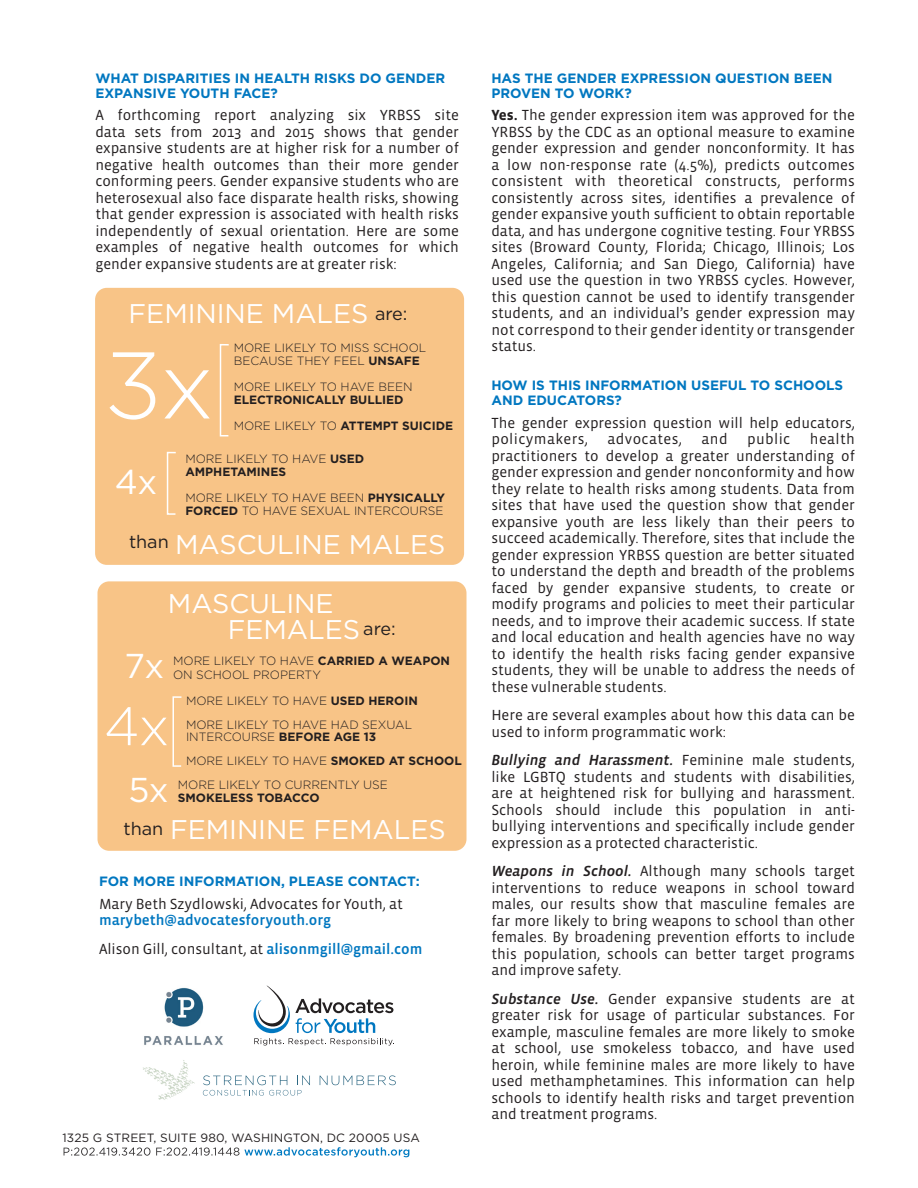
<style>
.page{position:relative;width:918px;height:1188px;background:#fff}
.page>*{position:absolute;margin:0;border:0;box-sizing:border-box;transform-origin:0 0}
.BODY_COPY{font:300 94.5px "Gotham";color:#fff}
.BODY_COPY-2{font:300 54px "Gotham";color:#fff}
.BODY_COPY-3{font:34.5px "Gotham";color:#fff}
.BODY_COPY-4{font:27px "Gotham";color:#fff}
.BODY_COPY-5{font:18px "Gotham";color:#231f20}
.BODY_COPY-6{font:15px/16.5px "Vista Sans OT";color:#231f20;text-align:justify}
.BODY_COPY-7{font:15px "Vista Sans OT";letter-spacing:.025em;color:#231f20}
.PP_HEADING{font:700 13.5px/15px "Gotham";color:#0077c0}
.BODY_COPY-8{font:300 12px/13.5px "Gotham";color:#231f20}
.BODY_COPY-9{font:700 12px/13.5px "Gotham";color:#231f20}
.BODY_COPY-10{font:12px "Gotham";letter-spacing:.01em;color:#231f20}
.s1{font-weight:700}
.s2{font-weight:300}
.s3{font-weight:500;color:#0077c0}
.s4{font-weight:500;font-style:italic}
</style>
<div class="page">
<svg style="left:64px;top:1147px;width:345px;height:10px"></svg>
<div style="left:95px;top:288px;width:369px;height:277px;background:#f8c487;border-radius:12px"></div>
<div style="left:98px;top:581px;width:368px;height:270px;background:#f8c487;border-radius:12px"></div>
<div style="left:220px;top:344px;width:9px;height:93px;border:2px solid #fff"></div>
<div style="left:173px;top:696px;width:9px;height:71px;border:2px solid #fff"></div>
<div style="left:167px;top:452px;width:10px;height:63px;border:2px solid #fff"></div>
<img style="left:144px;top:987px;width:79px;height:58px">
<svg style="left:143px;top:1060px;width:52px;height:40px"></svg>
<svg style="left:320px;top:1075px;width:76px;height:10px"></svg>
<svg style="left:203px;top:1075px;width:107px;height:21px"></svg>
<svg style="left:253px;top:985px;width:141px;height:61px"></svg>
<p class="PP_HEADING" style="left:95px;top:70px;width:351px">WHAT DISPARITIES IN HEALTH RISKS DO GENDER<br>EXPANSIVE YOUTH FACE?</p>
<p class="BODY_COPY-6" style="left:95px;top:107px;width:365px">A forthcoming report analyzing six YRBSS site data sets from 2013 and 2015 shows that gender expansive students are at higher risk for a number of negative health outcomes than their more gender conforming peers. Gender expansive students who are heterosexual also face disparate health risks, showing that gender expression is associated with health risks independently of sexual orientation. Here are some examples of negative health outcomes for which gender expansive students are at greater risk:</p>
<p class="BODY_COPY-4" style="left:129px;top:297px;width:241px">FEMININE MALES</p>
<p class="BODY_COPY" style="left:104px;top:325px;width:111px">3x</p>
<p class="BODY_COPY-8" style="left:234px;top:341px;width:194px">MORE LIKELY TO MISS SCHOOL<br>BECAUSE THEY FEEL <span class="s1">UNSAFE</span></p>
<p class="BODY_COPY-5" style="left:375px;top:302px;width:34px">are:</p>
<p class="BODY_COPY-9" style="left:234px;top:380px;width:180px"><span class="s2">MORE LIKELY TO HAVE BEEN<br></span>ELECTRONICALLY BULLIED</p>
<p class="BODY_COPY-9" style="left:234px;top:419px;width:221px"><span class="s2">MORE LIKELY TO</span> ATTEMPT SUICIDE</p>
<p class="BODY_COPY-3" style="left:115px;top:460px;width:44px">4x</p>
<p class="BODY_COPY-8" style="left:185px;top:452px;width:180px">MORE LIKELY TO HAVE <span class="s1">USED<br>AMPHETAMINES</span></p>
<p class="BODY_COPY-8" style="left:185px;top:491px;width:261px">MORE LIKELY TO HAVE BEEN <span class="s1">PHYSICALLY<br>FORCED</span> TO HAVE SEXUAL INTERCOURSE</p>
<p class="BODY_COPY-4" style="left:175px;top:527px;width:272px">MASCULINE MALES</p>
<p class="BODY_COPY-4" style="left:168px;top:586px;width:167px">MASCULINE</p>
<p class="BODY_COPY-4" style="left:228px;top:612px;width:134px">FEMALES</p>
<p class="BODY_COPY-5" style="left:363px;top:617px;width:34px">are:</p>
<p class="BODY_COPY-5" style="left:129px;top:531px;width:41px">than</p>
<p class="BODY_COPY-3" style="left:124px;top:643px;width:41px">7x</p>
<p class="BODY_COPY-8" style="left:173px;top:654px;width:278px">MORE LIKELY TO HAVE <span class="s1">CARRIED A WEAPON<br></span>ON SCHOOL PROPERTY</p>
<p class="BODY_COPY-2" style="left:104px;top:692px;width:67px">4x</p>
<p class="BODY_COPY-3" style="left:128px;top:768px;width:42px">5x</p>
<p class="BODY_COPY-8" style="left:186px;top:694px;width:233px">MORE LIKELY TO HAVE <span class="s1">USED HEROIN</span></p>
<p class="BODY_COPY-8" style="left:186px;top:718px;width:228px;line-height:12px">MORE LIKELY TO HAVE HAD SEXUAL<br>INTERCOURSE <span class="s1">BEFORE AGE 13</span></p>
<p class="BODY_COPY-8" style="left:186px;top:754px;width:277px">MORE LIKELY TO HAVE <span class="s1">SMOKED AT SCHOOL</span></p>
<p class="BODY_COPY-8" style="left:178px;top:778px;width:212px">MORE LIKELY TO CURRENTLY USE<br><span class="s1">SMOKELESS TOBACCO</span></p>
<p class="BODY_COPY-5" style="left:123px;top:817px;width:41px">than</p>
<p class="BODY_COPY-4" style="left:170px;top:813px;width:277px">FEMININE FEMALES</p>
<p class="PP_HEADING" style="left:99px;top:874px;width:322px">FOR MORE INFORMATION, PLEASE CONTACT:</p>
<p class="BODY_COPY-6" style="left:99px;top:896px;width:305px">Mary Beth Szydlowski, Advocates for Youth, at <span class="s3">marybeth@advocatesforyouth.org</span></p>
<p class="BODY_COPY-6" style="left:99px;top:941px;width:325px">Alison Gill, consultant, at <span class="s3">alisonmgill@gmail.com</span></p>
<p class="BODY_COPY-10" style="left:62px;top:1130px;width:359px">1325 G STREET, SUITE 980, WASHINGTON, DC 20005 USA</p>
<p class="PP_HEADING" style="left:491px;top:70px;width:343px">HAS THE GENDER EXPRESSION QUESTION BEEN<br>PROVEN TO WORK?</p>
<p class="BODY_COPY-6" style="left:491px;top:107px;width:365px"><span class="s1">Yes.</span> The gender expression item was approved for the YRBSS by the CDC as an optional measure to examine gender expression and gender nonconformity. It has a low non-response rate (4.5%), predicts outcomes consistent with theoretical constructs, performs consistently across sites, identifies a prevalence of gender expansive youth sufficient to obtain reportable data, and has undergone cognitive testing. Four YRBSS sites (Broward County, Florida; Chicago, Illinois; Los Angeles, California; and San Diego, California) have used use the question in two YRBSS cycles. However, this question cannot be used to identify transgender students, and an individual’s gender expression may not correspond to their gender identity or transgender status.</p>
<p class="PP_HEADING" style="left:491px;top:378px;width:353px">HOW IS THIS INFORMATION USEFUL TO SCHOOLS<br>AND EDUCATORS?</p>
<p class="BODY_COPY-6" style="left:491px;top:415px;width:365px">The gender expression question will help educators, policymakers,</p>
<p class="BODY_COPY-6" style="left:491px;top:431px;width:365px;text-indent:318px">health practitioners to develop a greater understanding of gender expression and gender nonconformity and how they relate to health risks among students. Data from sites that have used the question show that gender expansive youth are less likely than their peers to succeed academically. Therefore, sites that include the gender expression YRBSS question are better situated to understand the depth and breadth of the problems faced by gender expansive students, to create or modify programs and policies to meet their particular needs, and to improve their academic success. If state and local education and health agencies have no way to identify the health risks facing gender expansive students, they will be unable to address the needs of these vulnerable students.</p>
<p class="BODY_COPY-6" style="left:491px;top:707px;width:365px">Here are several examples about how this data can be used to inform programmatic work:</p>
<p class="BODY_COPY-6" style="left:491px;top:752px;width:365px"><span class="s4">Bullying and Harassment.</span> Feminine male students, like LGBTQ students and students with disabilities, are at heightened risk for bullying and harassment.<br>Schools should include this population in anti&shy;bullying interventions and specifically include gender expression as a protected characteristic.</p>
<p class="BODY_COPY-6" style="left:491px;top:863px;width:365px"><span class="s4">Weapons in School.</span> Although many schools target interventions to reduce weapons in school toward males, our results show that masculine females are far more likely to bring weapons to school than other females. By broadening prevention efforts to include this population, schools can better target programs and improve safety.</p>
<p class="BODY_COPY-6" style="left:491px;top:991px;width:365px"><span class="s4">Substance Use.</span> Gender expansive students are at greater risk for usage of particular substances. For example, masculine females are more likely to smoke at school, use smokeless tobacco, and have used heroin, while feminine males are more likely to have used methamphetamines. This information can help schools to identify health risks and target prevention and treatment programs.</p>
<p class="BODY_COPY-7" style="left:608px;top:432px;width:76px">advocates,</p>
<p class="BODY_COPY-6" style="left:702px;top:431px;width:28px">and</p>
<p class="BODY_COPY-6" style="left:747px;top:431px;width:45px">public</p>
</div>
